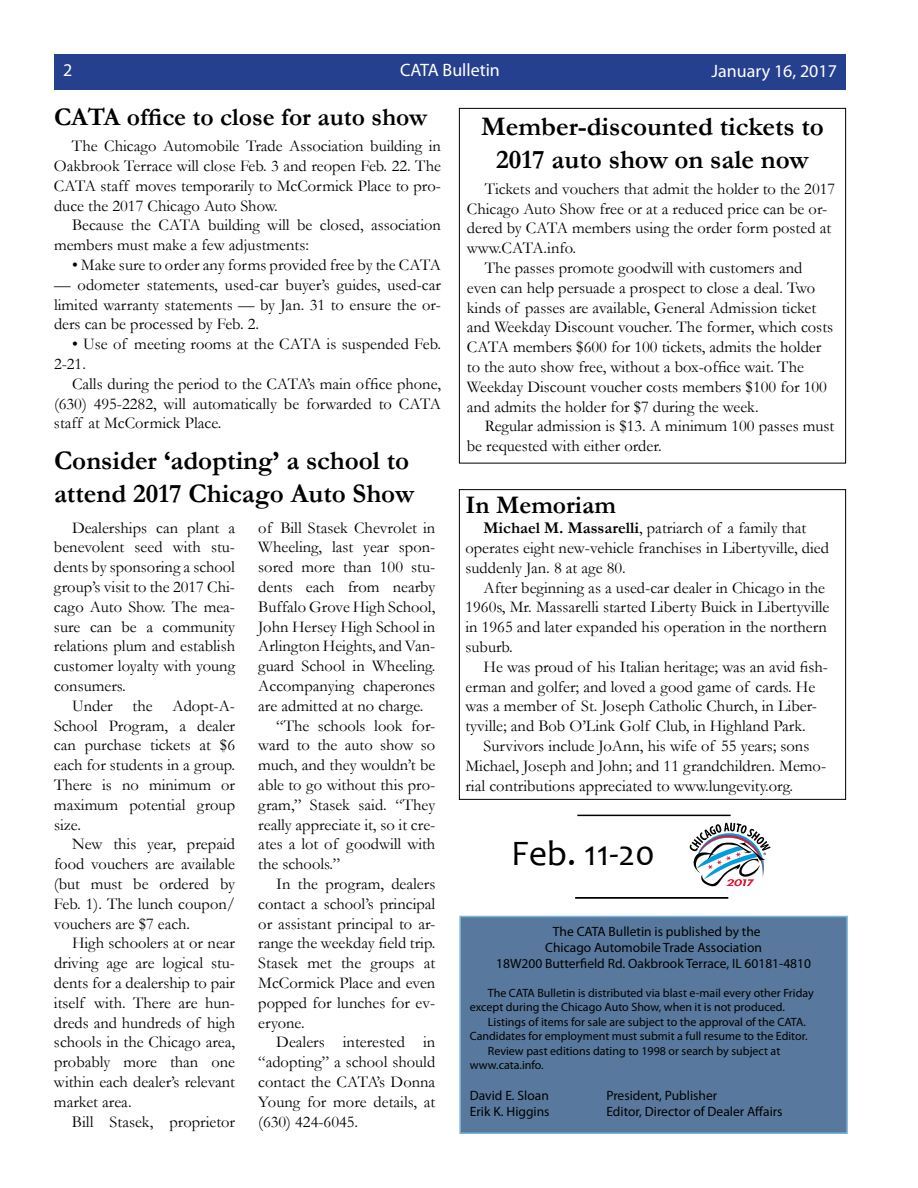
<style>
.page{position:relative;width:918px;height:1188px;background:#fff}
.page>*{position:absolute;margin:0;border:0;box-sizing:border-box;transform-origin:0 0}
.t1{font:36px "Candara";color:#000}
.t2{font:700 27px/32.4px "Garamond";color:#000}
.t3{font:700 25.5px "Garamond";color:#000}
.t4{font:18px "Myriad Pro";color:#fff}
.t5{font:16.5px/19.8px "Garamond";color:#000;text-align:justify}
.t6{font:13.5px/16.2px "Myriad Pro";color:#000;text-align:center}
.t7{font:12px/14.4px "Myriad Pro";color:#000}
.s1{font-weight:700}
</style>
<div class="page">
<div style="left:460px;top:916px;width:387px;height:217px;background:#58799d"></div>
<div style="left:459px;top:916px;width:389px;height:218px;border:2px solid #7ab6d9"></div>
<div style="left:54px;top:54px;width:792px;height:36px;background:#24408f"></div>
<div style="left:459px;top:489px;width:387px;height:311px;border:1px solid #000"></div>
<div style="left:459px;top:108px;width:387px;height:356px;border:1px solid #000"></div>
<svg style="left:689px;top:823px;width:82px;height:64px"></svg>
<div style="left:578px;top:815px;width:152px;height:1px;border:1px solid #000"></div>
<div style="left:575px;top:897px;width:153px;height:1px;border:1px solid #000"></div>
<p class="t4" style="left:63px;top:58px;width:11px">2</p>
<p class="t4" style="left:400px;top:58px;width:101px">CATA Bulletin</p>
<p class="t4" style="left:712px;top:59px;width:127px">January 16, 2017</p>
<h3 class="t3" style="left:54px;top:99px;width:375px">CATA office to close for auto show</h3>
<p class="t5" style="left:54px;top:136px;width:389px;text-indent:18px">The Chicago Automobile Trade Association building in Oakbrook Terrace will close Feb. 3 and reopen Feb. 22. The CATA staff moves temporarily to McCormick Place to pro&shy;duce the 2017 Chicago Auto Show.</p>
<p class="t5" style="left:54px;top:215px;width:389px;text-indent:18px">Because the CATA building will be closed, association members must make a few adjustments:</p>
<p class="t5" style="left:72px;top:255px;width:371px">• Make sure to order any forms provided free by the CATA</p>
<p class="t5" style="left:54px;top:274px;width:389px">— odometer statements, used-car buyer’s guides, used-car limited warranty statements — by Jan. 31 to ensure the or&shy;ders can be processed by Feb. 2.</p>
<p class="t5" style="left:54px;top:334px;width:389px;text-indent:18px">• Use of meeting rooms at the CATA is suspended Feb.<br>2-21.</p>
<p class="t5" style="left:54px;top:373px;width:389px;text-indent:18px">Calls during the period to the CATA’s main office phone, (630) 495-2282, will automatically be forwarded to CATA staff at McCormick Place.</p>
<h2 class="t2" style="left:54px;top:445px;width:362px">Consider ‘adopting’ a school to attend 2017 Chicago Auto Show</h2>
<p class="t5" style="left:54px;top:517px;width:183px;text-indent:18px">Dealerships can plant a benevolent seed with stu&shy;dents by sponsoring a school group’s visit to the 2017 Chi&shy;cago Auto Show. The mea&shy;sure can be a community relations plum and establish customer loyalty with young consumers.</p>
<p class="t5" style="left:54px;top:695px;width:183px;text-indent:18px">Under the Adopt-A-School Program, a dealer can purchase tickets at $6 each for students in a group.<br>There is no minimum or maximum potential group size.</p>
<p class="t5" style="left:54px;top:834px;width:183px;text-indent:18px">New this year, prepaid food vouchers are available (but must be ordered by Feb. 1). The lunch coupon/ vouchers are $7 each.</p>
<p class="t5" style="left:54px;top:933px;width:183px;text-indent:18px">High schoolers at or near driving age are logical stu&shy;dents for a dealership to pair itself with. There are hun&shy;dreds and hundreds of high schools in the Chicago area, probably more than one within each dealer’s relevant market area.</p>
<p class="t5" style="left:72px;top:1111px;width:165px">Bill Stasek, proprietor</p>
<p class="t5" style="left:258px;top:517px;width:179px">of Bill Stasek Chevrolet in</p>
<p class="t5" style="left:258px;top:537px;width:179px">Wheeling, last year spon-</p>
<p class="t5" style="left:258px;top:557px;width:179px">sored more than 100 stu-</p>
<p class="t5" style="left:258px;top:576px;width:179px">dents each from nearby</p>
<p class="t5" style="left:258px;top:596px;width:179px">Buffalo Grove High School,</p>
<p class="t5" style="left:258px;top:616px;width:179px">John Hersey High School in</p>
<p class="t5" style="left:258px;top:636px;width:179px">Arlington Heights, and Van-</p>
<p class="t5" style="left:258px;top:656px;width:179px">guard School in Wheeling.</p>
<p class="t5" style="left:258px;top:675px;width:179px">Accompanying chaperones</p>
<p class="t5" style="left:258px;top:695px;width:167px">are admitted at no charge.</p>
<p class="t5" style="left:276px;top:715px;width:161px">“The schools look for-</p>
<p class="t5" style="left:258px;top:735px;width:179px">ward to the auto show so</p>
<p class="t5" style="left:258px;top:755px;width:179px">much, and they wouldn’t be</p>
<p class="t5" style="left:258px;top:774px;width:179px">able to go without this pro-</p>
<p class="t5" style="left:258px;top:794px;width:179px">gram,” Stasek said. “They</p>
<p class="t5" style="left:258px;top:814px;width:179px">really appreciate it, so it cre-</p>
<p class="t5" style="left:258px;top:834px;width:179px">ates a lot of goodwill with</p>
<p class="t5" style="left:258px;top:854px;width:83px">the schools.”</p>
<p class="t5" style="left:276px;top:873px;width:161px">In the program, dealers</p>
<p class="t5" style="left:258px;top:893px;width:179px">contact a school’s principal</p>
<p class="t5" style="left:258px;top:913px;width:179px">or assistant principal to ar-</p>
<p class="t5" style="left:258px;top:933px;width:179px">range the weekday field trip.</p>
<p class="t5" style="left:258px;top:953px;width:179px">Stasek met the groups at</p>
<p class="t5" style="left:258px;top:972px;width:179px">McCormick Place and even</p>
<p class="t5" style="left:258px;top:992px;width:179px">popped for lunches for ev-</p>
<p class="t5" style="left:258px;top:1012px;width:48px">eryone.</p>
<p class="t5" style="left:276px;top:1032px;width:161px">Dealers interested in</p>
<p class="t5" style="left:258px;top:1052px;width:179px">“adopting” a school should</p>
<p class="t5" style="left:258px;top:1071px;width:179px">contact the CATA’s Donna</p>
<p class="t5" style="left:258px;top:1091px;width:179px">Young for more details, at</p>
<p class="t5" style="left:258px;top:1111px;width:101px">(630) 424-6045.</p>
<h2 class="t2" style="left:481px;top:111px;width:344px;text-align:center">Member-discounted tickets to<br>2017 auto show on sale now</h2>
<p class="t5" style="left:485px;top:178px;width:352px">Tickets and vouchers that admit the holder to the 2017</p>
<p class="t5" style="left:467px;top:198px;width:362px">Chicago Auto Show free or at a reduced price can be or-</p>
<p class="t5" style="left:467px;top:218px;width:366px">dered by CATA members using the order form posted at</p>
<p class="t5" style="left:467px;top:238px;width:111px">www.CATA.info.</p>
<p class="t5" style="left:485px;top:257px;width:319px">The passes promote goodwill with customers and</p>
<p class="t5" style="left:467px;top:277px;width:350px">even can help persuade a prospect to close a deal. Two</p>
<p class="t5" style="left:467px;top:297px;width:351px">kinds of passes are available, General Admission ticket</p>
<p class="t5" style="left:467px;top:317px;width:368px">and Weekday Discount voucher. The former, which costs</p>
<p class="t5" style="left:467px;top:337px;width:356px">CATA members $600 for 100 tickets, admits the holder</p>
<p class="t5" style="left:467px;top:356px;width:339px">to the auto show free, without a box-office wait. The</p>
<p class="t5" style="left:467px;top:376px;width:362px">Weekday Discount voucher costs members $100 for 100</p>
<p class="t5" style="left:467px;top:396px;width:293px">and admits the holder for $7 during the week.</p>
<p class="t5" style="left:485px;top:416px;width:351px">Regular admission is $13. A minimum 100 passes must</p>
<p class="t5" style="left:467px;top:436px;width:196px">be requested with either order.</p>
<h3 class="t3" style="left:465px;top:488px;width:152px">In Memoriam</h3>
<p class="t5" style="left:465px;top:518px;width:365px;text-align:left;text-indent:18px"><span class="s1">Michael M. Massarelli</span>, patriarch of a family that operates eight new-vehicle franchises in Libertyville, died suddenly Jan. 8 at age 80.</p>
<p class="t5" style="left:465px;top:577px;width:366px;text-align:left;text-indent:18px">After beginning as a used-car dealer in Chicago in the 1960s, Mr. Massarelli started Liberty Buick in Libertyville in 1965 and later expanded his operation in the northern suburb.</p>
<p class="t5" style="left:465px;top:656px;width:364px;text-align:left;text-indent:18px">He was proud of his Italian heritage; was an avid fish&shy;erman and golfer; and loved a good game of cards. He was a member of St. Joseph Catholic Church, in Liber&shy;tyville; and Bob O’Link Golf Club, in Highland Park.</p>
<p class="t5" style="left:465px;top:736px;width:362px;text-align:left;text-indent:18px">Survivors include JoAnn, his wife of 55 years; sons<br>Michael, Joseph and John; and 11 grandchildren. Memo&shy;rial contributions appreciated to www.lungevity.org.</p>
<h1 class="t1" style="left:511px;top:831px;width:145px">Feb. 11-20</h1>
<p class="t6" style="left:496px;top:923px;width:316px">The CATA Bulletin is published by the<br>Chicago Automobile Trade Association<br>18W200 Butterfield Rd. Oakbrook Terrace, IL 60181-4810</p>
<p class="t7" style="left:470px;top:985px;width:345px;text-indent:18px">The CATA Bulletin is distributed via blast e-mail every other Friday except during the Chicago Auto Show, when it is not produced.</p>
<p class="t7" style="left:488px;top:1014px;width:319px">Listings of items for sale are subject to the approval of the CATA.</p>
<p class="t7" style="left:470px;top:1029px;width:339px">Candidates for employment must submit a full resume to the Editor.</p>
<p class="t7" style="left:488px;top:1043px;width:294px">Review past editions dating to 1998 or search by subject at</p>
<p class="t7" style="left:470px;top:1057px;width:75px">www.cata.info.</p>
<p class="t6" style="left:470px;top:1087px;width:81px">David E. Sloan</p>
<p class="t6" style="left:606px;top:1087px;width:112px">President, Publisher</p>
<p class="t6" style="left:470px;top:1103px;width:81px">Erik K. Higgins</p>
<p class="t6" style="left:606px;top:1103px;width:178px">Editor, Director of Dealer Affairs</p>
</div>
